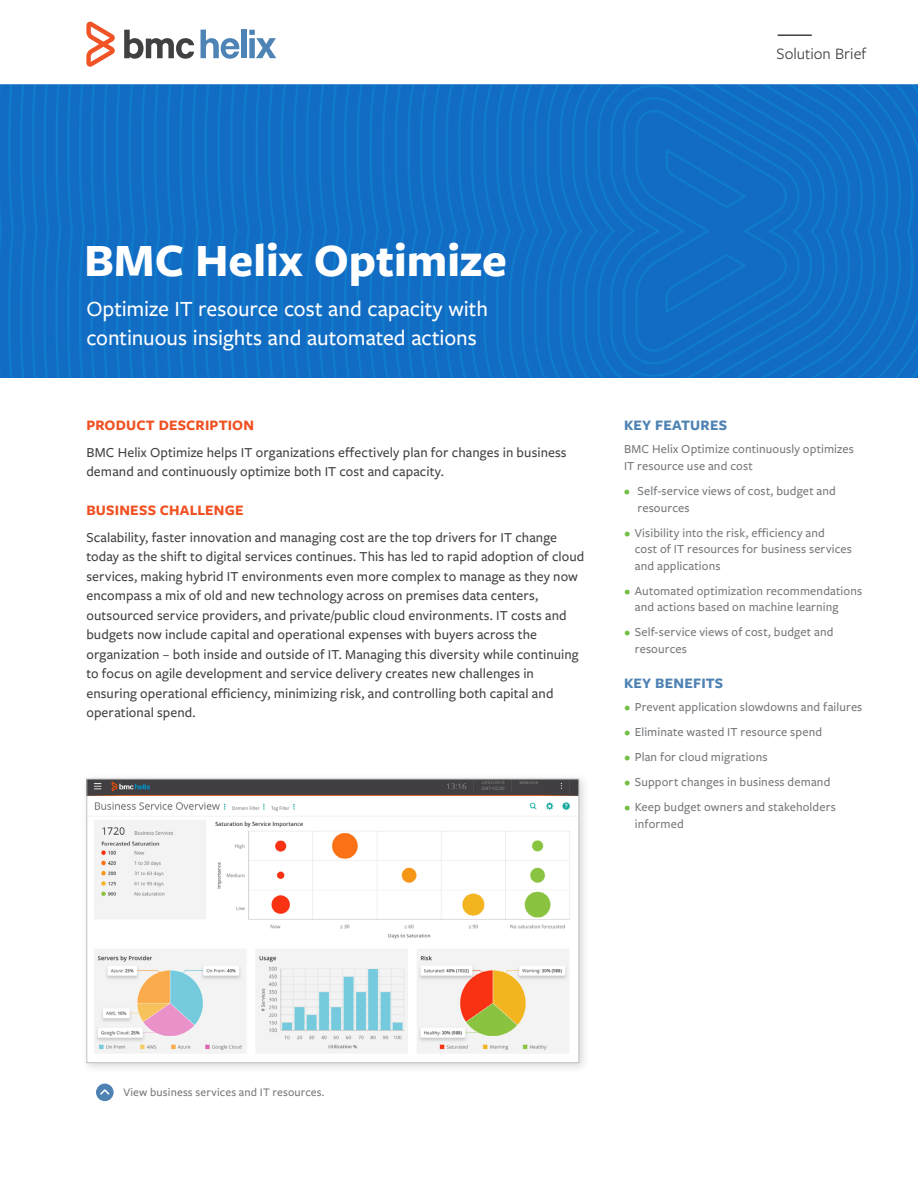
<style>
.page{position:relative;width:918px;height:1188px;background:#fff}
.page>*{position:absolute;margin:0;border:0;box-sizing:border-box;transform-origin:0 0}
.t1{font:700 48px "Freight Sans Pro";color:#fff}
.t2{font:500 22.5px/28.5px "Freight Sans Pro";letter-spacing:-.005em;color:#fff}
.t3{font:16.5px "Freight Sans Pro";color:#414042}
.t4{font:700 15px "Freight Sans Pro";letter-spacing:.01em;color:#f05123}
.t5{font:700 15px "Freight Sans Pro";letter-spacing:.015em;color:#4e82b3}
.t6{font:500 14.25px/19.5px "Freight Sans Pro";letter-spacing:.005em;color:#414042}
.t7{font:500 12.75px/16.5px "Freight Sans Pro";letter-spacing:.01em;color:#75777a}
.t8{font:500 12px "Freight Sans Pro";letter-spacing:.015em;color:#75777a}
.s1{font-weight:600;color:#72bf44}
.s2{font-weight:700;color:#72bf44}
</style>
<div class="page">
<div style="left:80px;top:772px;width:510px;height:302px;background:#000;opacity:.15"></div>
<img style="left:88px;top:781px;width:489px;height:280px">
<div style="left:86px;top:779px;width:493px;height:284px;border:1px solid #bcbec0"></div>
<img style="left:0;top:84px;width:918px;height:294px">
<svg style="left:86px;top:22px;width:29px;height:45px"></svg>
<svg style="left:124px;top:30px;width:70px;height:29px"></svg>
<div style="left:241px;top:30px;width:6px;height:28px;background:#4d83b5"></div>
<svg style="left:249px;top:30px;width:27px;height:28px"></svg>
<svg style="left:201px;top:30px;width:38px;height:29px"></svg>
<hr style="left:778px;top:34px;width:34px;height:2px;background:#414042">
<div style="left:96px;top:1084px;width:18px;height:17px;background:#4e82b3;border-radius:50%"></div>
<svg style="left:100px;top:1089px;width:10px;height:6px"></svg>
<p class="t3" style="left:777px;top:43px;width:91px">Solution Brief</p>
<h1 class="t1" style="left:84px;top:227px;width:424px">BMC Helix Optimize</h1>
<h2 class="t2" style="left:86px;top:294px;width:403px">Optimize IT resource cost and capacity with continuous insights and automated actions</h2>
<p class="t4" style="left:86px;top:415px;width:169px">PRODUCT DESCRIPTION</p>
<p class="t6" style="left:86px;top:442px;width:482px">BMC Helix Optimize helps IT organizations effectively plan for changes in business demand and continuously optimize both IT cost and capacity.</p>
<p class="t4" style="left:86px;top:500px;width:159px">BUSINESS CHALLENGE</p>
<p class="t6" style="left:86px;top:527px;width:499px">Scalability, faster innovation and managing cost are the top drivers for IT change today as the shift to digital services continues. This has led to rapid adoption of cloud services, making hybrid IT environments even more complex to manage as they now encompass a mix of old and new technology across on premises data centers, outsourced service providers, and private/public cloud environments. IT costs and budgets now include capital and operational expenses with buyers across the organization – both inside and outside of IT. Managing this diversity while continuing to focus on agile development and service delivery creates new challenges in ensuring operational efficiency, minimizing risk, and controlling both capital and operational spend.</p>
<p class="t5" style="left:624px;top:415px;width:105px">KEY FEATURES</p>
<p class="t7" style="left:624px;top:440px;width:231px">BMC Helix Optimize continuously optimizes<br>IT resource use and cost</p>
<p class="t7" style="left:638px;top:482px;width:200px;text-indent:-14px"><span class="s1">•</span> Self-service views of cost, budget and resources</p>
<p class="t7" style="left:635px;top:524px;width:219px;text-indent:-11px"><span class="s2">•</span> Visibility into the risk, efficiency and<br>cost of IT resources for business services and applications</p>
<p class="t7" style="left:635px;top:582px;width:229px;text-indent:-11px"><span class="s2">•</span> Automated optimization recommendations and actions based on machine learning</p>
<p class="t7" style="left:635px;top:624px;width:200px;text-indent:-11px"><span class="s2">•</span> Self-service views of cost, budget and resources</p>
<p class="t5" style="left:624px;top:673px;width:101px">KEY BENEFITS</p>
<p class="t7" style="left:624px;top:698px;width:240px"><span class="s2">•</span> Prevent application slowdowns and failures</p>
<p class="t7" style="left:624px;top:723px;width:200px"><span class="s2">•</span> Eliminate wasted IT resource spend</p>
<p class="t7" style="left:624px;top:748px;width:145px"><span class="s2">•</span> Plan for cloud migrations</p>
<p class="t7" style="left:624px;top:773px;width:208px"><span class="s2">•</span> Support changes in business demand</p>
<p class="t7" style="left:635px;top:798px;width:203px;text-indent:-11px"><span class="s2">•</span> Keep budget owners and stakeholders informed</p>
<p class="t8" style="left:123px;top:1084px;width:203px">View business services and IT resources.</p>
</div>
